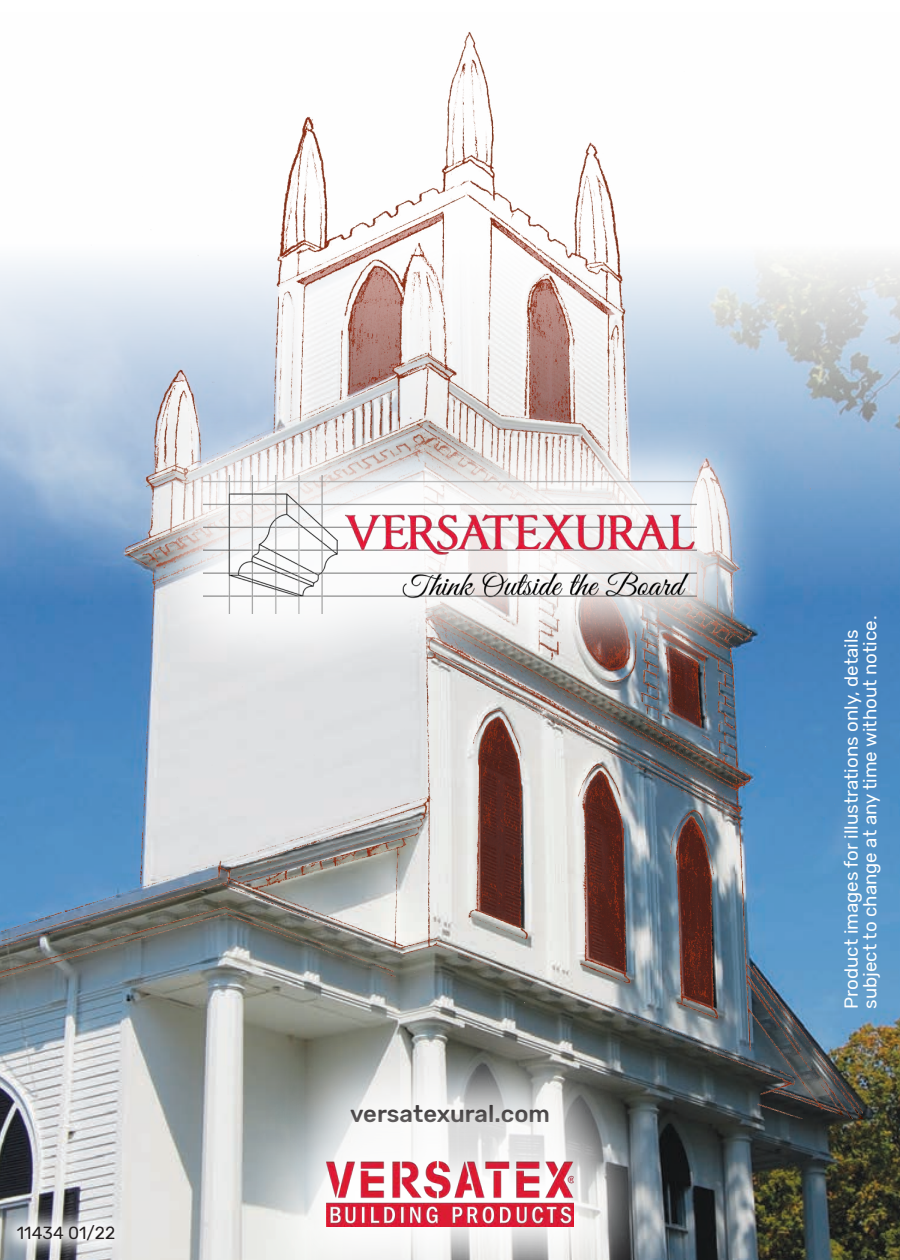
<style>
.page{position:relative;width:900px;height:1260px;background:#fff}
.page>*{position:absolute;margin:0;border:0;box-sizing:border-box;transform-origin:0 0}
.t1{font:500 23.75px "Rubik";color:#231f20}
.t2{font:18.75px/18.8px "Rubik";color:#fff}
.t3{font:17.5px "Rubik";color:#231f20}
</style>
<div class="page">
<img style="left:0;top:257px;width:900px;height:1003px">
<img style="left:0;top:32px;width:862px;height:1087px">
<svg style="left:0;top:1207px;width:129px;height:52px;background:#bdbfc1"></svg>
<div style="left:133px;top:404px;width:641px;height:287px;background:#fff;opacity:.9"></div>
<img style="left:204px;top:475px;width:492px;height:139px">
<div style="left:273px;top:1027px;width:362px;height:183px;background:#fff;opacity:.9"></div>
<svg style="left:246px;top:1082px;width:415px;height:178px"></svg>
<img style="left:326px;top:1162px;width:248px;height:64px">
<p class="t3" style="left:17px;top:1223px;width:100px">11434 01/22</p>
<p class="t1" style="left:350px;top:1100px;width:201px">versatexural.com</p>
<p class="t2" style="left:842px;top:1009px;width:394px;rotate:-90deg">Product images for illustrations only, details subject to change at any time without notice.</p>
</div>
